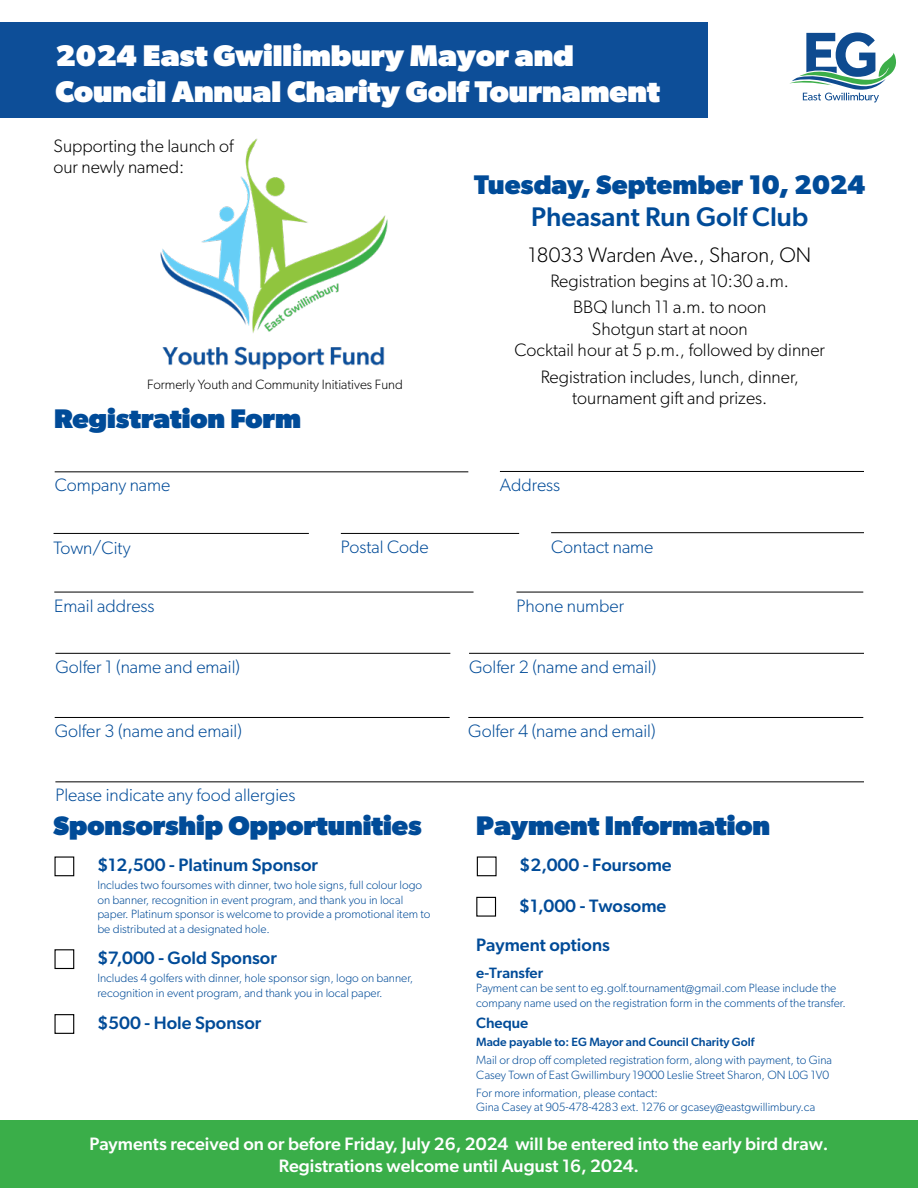
<style>
.page{position:relative;width:918px;height:1188px;background:#fff}
.page>*{position:absolute;margin:0;border:0;box-sizing:border-box;transform-origin:0 0}
.t1{font:800 30px/36px "Gibson";color:#fff}
.t2{font:800 27px "Gibson";color:#004b98}
.t3{font:700 27px "Gibson";color:#004b98}
.t4{font:500 27px "Gibson";color:#004b98}
.t5{font:300 21px "Gibson";color:#000}
.t6{font:300 18px/21px "Gibson";color:#000;text-align:center}
.t7{font:300 18px "Gibson";color:#004b98}
.t8{font:500 18px "Gibson";color:#fff}
.t9{font:500 18px "Gibson";color:#004b98}
.t10{font:500 15px "Gibson";color:#004b98}
.t11{font:300 13.5px "Gibson";color:#000}
.t12{font:300 12px/14.4px "Gibson";color:#004b98}
.t13{font:500 12px "Gibson";color:#004b98}
</style>
<div class="page">
<div style="left:0;top:22px;width:708px;height:96px;background:#0d4e98"></div>
<hr style="left:55px;top:472px;width:413px;height:1px;background:#000">
<hr style="left:55px;top:653px;width:395px;height:1px;background:#000">
<hr style="left:55px;top:717px;width:395px;height:1px;background:#000">
<hr style="left:55px;top:782px;width:809px;height:1px;background:#000">
<hr style="left:469px;top:653px;width:395px;height:1px;background:#000">
<hr style="left:468px;top:717px;width:395px;height:1px;background:#000">
<hr style="left:341px;top:533px;width:178px;height:1px;background:#000">
<hr style="left:500px;top:471px;width:364px;height:1px;background:#000">
<hr style="left:54px;top:592px;width:420px;height:1px;background:#000">
<hr style="left:54px;top:533px;width:255px;height:1px;background:#000">
<hr style="left:516px;top:592px;width:347px;height:1px;background:#000">
<div style="left:54px;top:856px;width:20px;height:20px;border:1px solid #000"></div>
<div style="left:477px;top:856px;width:20px;height:20px;border:1px solid #000"></div>
<div style="left:476px;top:897px;width:20px;height:20px;border:1px solid #000"></div>
<div style="left:54px;top:949px;width:20px;height:20px;border:1px solid #000"></div>
<div style="left:54px;top:1014px;width:20px;height:20px;border:1px solid #000"></div>
<div style="left:0;top:1120px;width:918px;height:68px;background:#3aae49"></div>
<svg style="left:790px;top:32px;width:106px;height:70px"></svg>
<hr style="left:551px;top:532px;width:313px;height:1px;background:#000">
<img style="left:160px;top:138px;width:228px;height:232px">
<p class="t1" style="left:55px;top:38px;width:606px">2024 East Gwillimbury Mayor and<br>Council Annual Charity Golf Tournament</p>
<p class="t6" style="left:54px;top:135px;width:182px;line-height:21.6px;text-align:left">Supporting the launch of our newly named:</p>
<p class="t11" style="left:147px;top:376px;width:257px">Formerly Youth and Community Initiatives Fund</p>
<p class="t2" style="left:54px;top:403px;width:249px">Registration Form</p>
<p class="t7" style="left:55px;top:474px;width:117px">Company name</p>
<p class="t7" style="left:54px;top:537px;width:78px">Town/City</p>
<p class="t7" style="left:341px;top:536px;width:89px">Postal Code</p>
<p class="t3" style="left:474px;top:168px;width:393px">Tuesday, September 10, 2024</p>
<p class="t4" style="left:531px;top:200px;width:279px">Pheasant Run Golf Club</p>
<p class="t5" style="left:528px;top:242px;width:285px">18033 Warden Ave., Sharon, ON</p>
<p class="t6" style="left:550px;top:271px;width:240px">Registration begins at 10:30 a.m.</p>
<p class="t6" style="left:573px;top:296px;width:195px">BBQ lunch 11 a.m. to noon</p>
<p class="t6" style="left:592px;top:318px;width:157px">Shotgun start at noon</p>
<p class="t6" style="left:515px;top:339px;width:312px">Cocktail hour at 5 p.m., followed by dinner</p>
<p class="t6" style="left:541px;top:366px;width:260px">Registration includes, lunch, dinner, tournament gift and prizes.</p>
<p class="t7" style="left:500px;top:474px;width:62px">Address</p>
<p class="t7" style="left:551px;top:536px;width:104px">Contact name</p>
<p class="t7" style="left:54px;top:595px;width:102px">Email address</p>
<p class="t7" style="left:516px;top:595px;width:109px">Phone number</p>
<p class="t7" style="left:55px;top:656px;width:186px">Golfer 1 (name and email)</p>
<p class="t7" style="left:55px;top:720px;width:189px">Golfer 3 (name and email)</p>
<p class="t7" style="left:55px;top:784px;width:242px">Please indicate any food allergies</p>
<p class="t7" style="left:469px;top:656px;width:189px">Golfer 2 (name and email)</p>
<p class="t7" style="left:468px;top:720px;width:189px">Golfer 4 (name and email)</p>
<p class="t2" style="left:54px;top:810px;width:370px">Sponsorship Opportunities</p>
<p class="t2" style="left:476px;top:810px;width:295px">Payment Information</p>
<p class="t9" style="left:97px;top:854px;width:222px">$12,500 - Platinum Sponsor</p>
<p class="t12" style="left:97px;top:878px;width:335px">Includes two foursomes with dinner, two hole signs, full colour logo on banner, recognition in event program, and thank you in local paper. Platinum sponsor is welcome to provide a promotional item to be distributed at a designated hole.</p>
<p class="t9" style="left:97px;top:947px;width:181px">$7,000 - Gold Sponsor</p>
<p class="t12" style="left:97px;top:971px;width:317px">Includes 4 golfers with dinner, hole sponsor sign, logo on banner, recognition in event program, and thank you in local paper.</p>
<p class="t9" style="left:97px;top:1012px;width:166px">$500 - Hole Sponsor</p>
<p class="t9" style="left:520px;top:854px;width:154px">$2,000 - Foursome</p>
<p class="t9" style="left:519px;top:895px;width:149px">$1,000 - Twosome</p>
<p class="t9" style="left:476px;top:934px;width:135px">Payment options</p>
<p class="t10" style="left:476px;top:964px;width:68px">e-Transfer</p>
<p class="t12" style="left:476px;top:981px;width:371px">Payment can be sent to eg.golf.tournament@gmail.com Please include the company name used on the registration form in the comments of the transfer.</p>
<p class="t10" style="left:476px;top:1014px;width:54px">Cheque</p>
<p class="t13" style="left:476px;top:1035px;width:280px">Made payable to: EG Mayor and Council Charity Golf</p>
<p class="t12" style="left:476px;top:1053px;width:357px">Mail or drop off completed registration form, along with payment, to Gina<br>Casey Town of East Gwillimbury 19000 Leslie Street Sharon, ON L0G 1V0</p>
<p class="t12" style="left:476px;top:1085px;width:341px">For more information, please contact:<br>Gina Casey at 905-478-4283 ext. 1276 or gcasey@eastgwillimbury.ca</p>
<p class="t8" style="left:89px;top:1133px;width:741px">Payments received on or before Friday, July 26, 2024 will be entered into the early bird draw.</p>
<p class="t8" style="left:279px;top:1155px;width:362px">Registrations welcome until August 16, 2024.</p>
</div>
